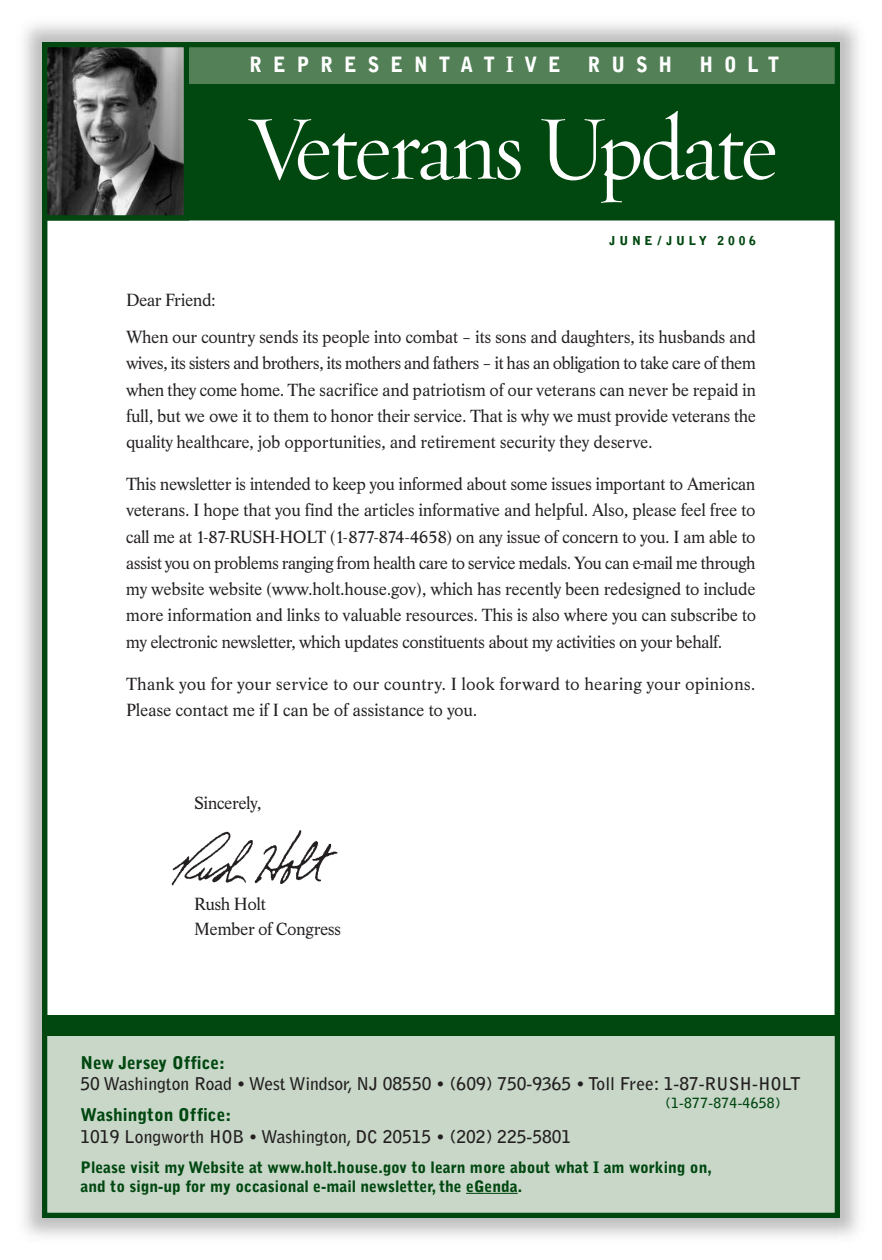
<style>
.page{position:relative;width:882px;height:1260px;background:#fff}
.page>*{position:absolute;margin:0;border:0;box-sizing:border-box;transform-origin:0 0}
.t1{font:92.75px "Requiem Display HTF Roman";letter-spacing:-.03em;color:#fff;scale:.95 1}
.t2{font:900 21px "Bell Gothic";letter-spacing:.585em;color:#fff;scale:.9 1}
.t3{font:18.38px/26.2px "Life T";letter-spacing:-.02em;color:#231f20}
.t4{font:18.38px/26.2px "Life T";letter-spacing:.005em;color:#231f20}
.t5{font:700 17.5px "Bell Gothic";color:#231f20}
.t6{font:900 17.5px "Bell Gothic";color:#004710}
.t7{font:900 15.75px/19.2px "Bell Gothic";color:#004710}
.t8{font:700 14px "Bell Gothic";letter-spacing:.02em;color:#004710}
.t9{font:900 12.25px "Bell Gothic";letter-spacing:.305em;color:#004710}
</style>
<div class="page">
<div style="left:45px;top:45px;width:792px;height:173px;background:#004710"></div>
<div style="left:42px;top:42px;width:798px;height:178px;border:5px solid #004710"></div>
<div style="left:42px;top:1030px;width:798px;height:188px;background:#c8d7c8"></div>
<div style="left:47px;top:42px;width:788px;height:42px;background:#538057"></div>
<div style="left:42px;top:42px;width:798px;height:1176px;border:5px solid #004710"></div>
<img style="left:48px;top:48px;width:135px;height:166px">
<div style="left:42px;top:42px;width:147px;height:178px;border:5px solid #004710"></div>
<img style="left:171px;top:830px;width:167px;height:56px">
<div style="left:42px;top:1015px;width:798px;height:21px;background:#004710"></div>
<hr style="left:466px;top:1193px;width:52px;height:1px;background:#004710">
<p class="t2" style="left:250px;top:57px;width:347px">REPRESENTATIVE</p>
<p class="t2" style="left:588px;top:57px;width:95px">RUSH</p>
<p class="t2" style="left:699px;top:57px;width:91px">HOLT</p>
<h1 class="t1" style="left:246px;top:92px;width:561px">Veterans Update</h1>
<p class="t9" style="left:610px;top:236px;width:148px">JUNE / JULY 2006</p>
<p class="t3" style="left:126px;top:282px;width:631px;line-height:36.8px">Dear Friend:<br>When our country sends its people into combat – its sons and daughters, its husbands and</p>
<p class="t3" style="left:126px;top:350px;width:632px;text-align:justify">wives, its sisters and brothers, its mothers and fathers – it has an obligation to take care of them when they come home. The sacrifice and patriotism of our veterans can never be repaid in full, but we owe it to them to honor their service. That is why we must provide veterans the quality healthcare, job opportunities, and retirement security they deserve.</p>
<p class="t3" style="left:126px;top:471px;width:632px;text-align:justify">This newsletter is intended to keep you informed about some issues important to American veterans. I hope that you find the articles informative and helpful. Also, please feel free to call me at 1-87-RUSH-HOLT (1-877-874-4658) on any issue of concern to you. I am able to assist you on problems ranging from health care to service medals. You can e-mail me through my website website (www.holt.house.gov), which has recently been redesigned to include more information and links to valuable resources. This is also where you can subscribe to my electronic newsletter, which updates constituents about my activities on your behalf.</p>
<p class="t4" style="left:126px;top:670px;width:631px">Thank you for your service to our country. I look forward to hearing your opinions.<br>Please contact me if I can be of assistance to you.</p>
<p class="t3" style="left:194px;top:789px;width:69px">Sincerely,</p>
<p class="t3" style="left:194px;top:891px;width:148px;line-height:24.5px">Rush Holt<br>Member of Congress</p>
<p class="t6" style="left:80px;top:1056px;width:146px">New Jersey Office:</p>
<p class="t5" style="left:80px;top:1077px;width:722px">50 Washington Road • West Windsor, NJ 08550 • (609) 750-9365 • Toll Free: 1-87-RUSH-HOLT</p>
<p class="t8" style="left:665px;top:1098px;width:117px">(1-877-874-4658)</p>
<p class="t6" style="left:80px;top:1108px;width:152px">Washington Office:</p>
<p class="t5" style="left:80px;top:1130px;width:492px">1019 Longworth HOB • Washington, DC 20515 • (202) 225-5801</p>
<p class="t7" style="left:80px;top:1158px;width:633px">Please visit my Website at www.holt.house.gov to learn more about what I am working on, and to sign-up for my occasional e-mail newsletter, the eGenda.</p>
</div>
